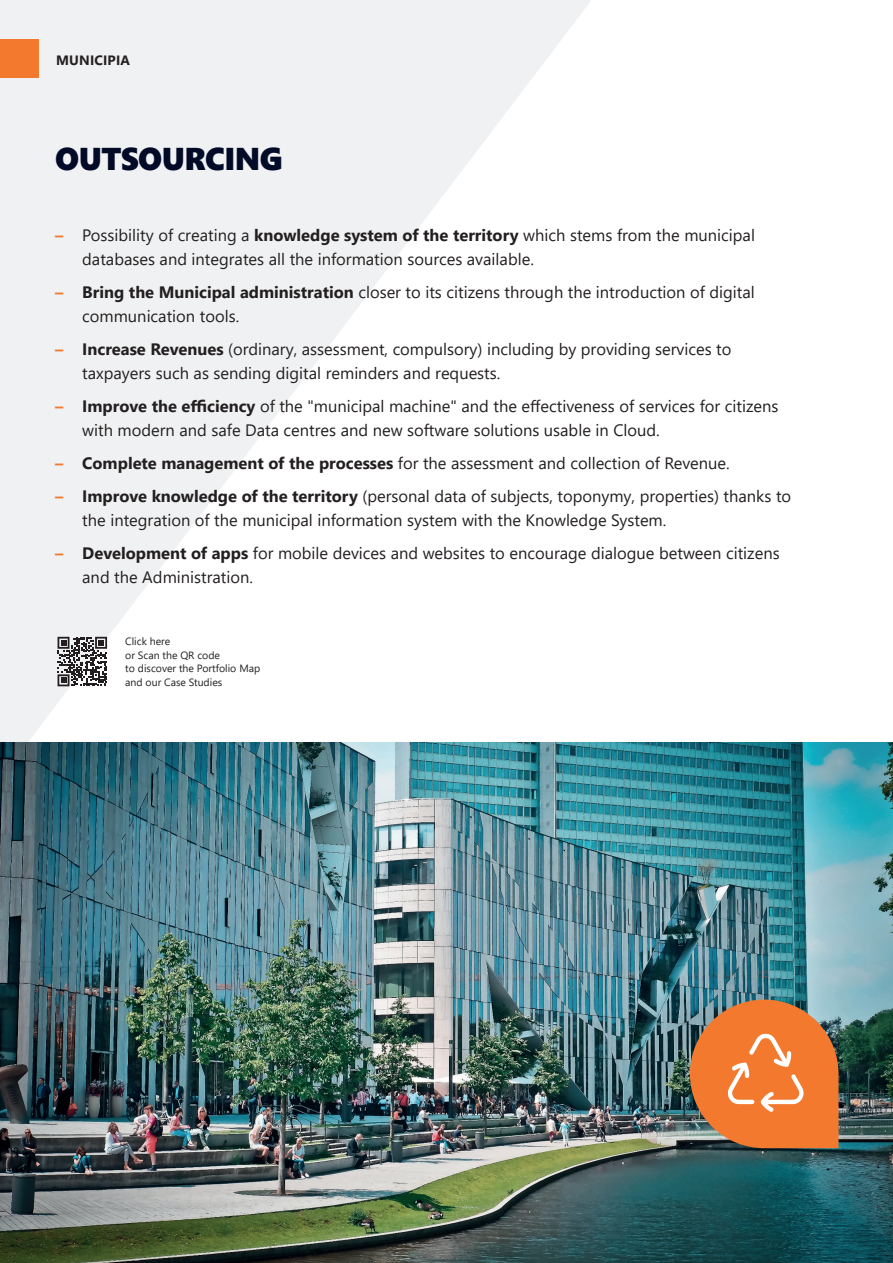
<style>
.page{position:relative;width:893px;height:1263px;background:#fff}
.page>*{position:absolute;margin:0;border:0;box-sizing:border-box;transform-origin:0 0}
.t1{font:31.5px "Segoe UI Black";letter-spacing:-.02em;color:#010b28}
.t2{font:16.5px/24px "Segoe UI";color:#231f20}
.t3{font:700 13.5px "Segoe UI";letter-spacing:.015em;color:#231f20}
.t4{font:10.5px/13.5px "Segoe UI";color:#231f20}
.s1{font-weight:700;color:#f4792e}
.s2{font-weight:700}
</style>
<div class="page">
<svg style="left:0;top:0;width:591px;height:742px;fill:#f0f1f2"></svg>
<div style="left:1px;top:39px;width:38px;height:39px;background:#f3792e"></div>
<img style="left:0;top:742px;width:893px;height:521px">
<svg style="left:690px;top:999px;width:148px;height:149px;background:#da8046"></svg>
<svg style="left:58px;top:637px;width:49px;height:49px"></svg>
<p class="t3" style="left:56px;top:47px;width:76px">MUNICIPIA</p>
<h1 class="t1" style="left:55px;top:136px;width:229px">OUTSOURCING</h1>
<p class="t2" style="left:82px;top:222px;width:674px;text-indent:-27px"><span class="s1">–</span> Possibility of creating a <span class="s2">knowledge system of the territory</span> which stems from the municipal databases and integrates all the information sources available.</p>
<p class="t2" style="left:82px;top:279px;width:674px;text-indent:-27px"><span class="s1">–</span> <span class="s2">Bring the Municipal administration</span> closer to its citizens through the introduction of digital communication tools.</p>
<p class="t2" style="left:82px;top:336px;width:651px;text-indent:-27px"><span class="s1">–</span> <span class="s2">Increase Revenues</span> (ordinary, assessment, compulsory) including by providing services to taxpayers such as sending digital reminders and requests.</p>
<p class="t2" style="left:82px;top:393px;width:698px;text-indent:-27px"><span class="s1">–</span> <span class="s2">Improve the efficiency</span> of the "municipal machine" and the effectiveness of services for citizens with modern and safe Data centres and new software solutions usable in Cloud.</p>
<p class="t2" style="left:55px;top:450px;width:676px"><span class="s1">–</span> <span class="s2">Complete management of the processes</span> for the assessment and collection of Revenue.</p>
<p class="t2" style="left:82px;top:483px;width:710px;text-indent:-27px"><span class="s1">–</span> <span class="s2">Improve knowledge of the territory</span> (personal data of subjects, toponymy, properties) thanks to the integration of the municipal information system with the Knowledge System.</p>
<p class="t2" style="left:82px;top:540px;width:699px;text-indent:-27px"><span class="s1">–</span> <span class="s2">Development of apps</span> for mobile devices and websites to encourage dialogue between citizens and the Administration.</p>
<p class="t4" style="left:125px;top:634px;width:137px">Click here<br>or Scan the QR code<br>to discover the Portfolio Map and our Case Studies</p>
</div>
